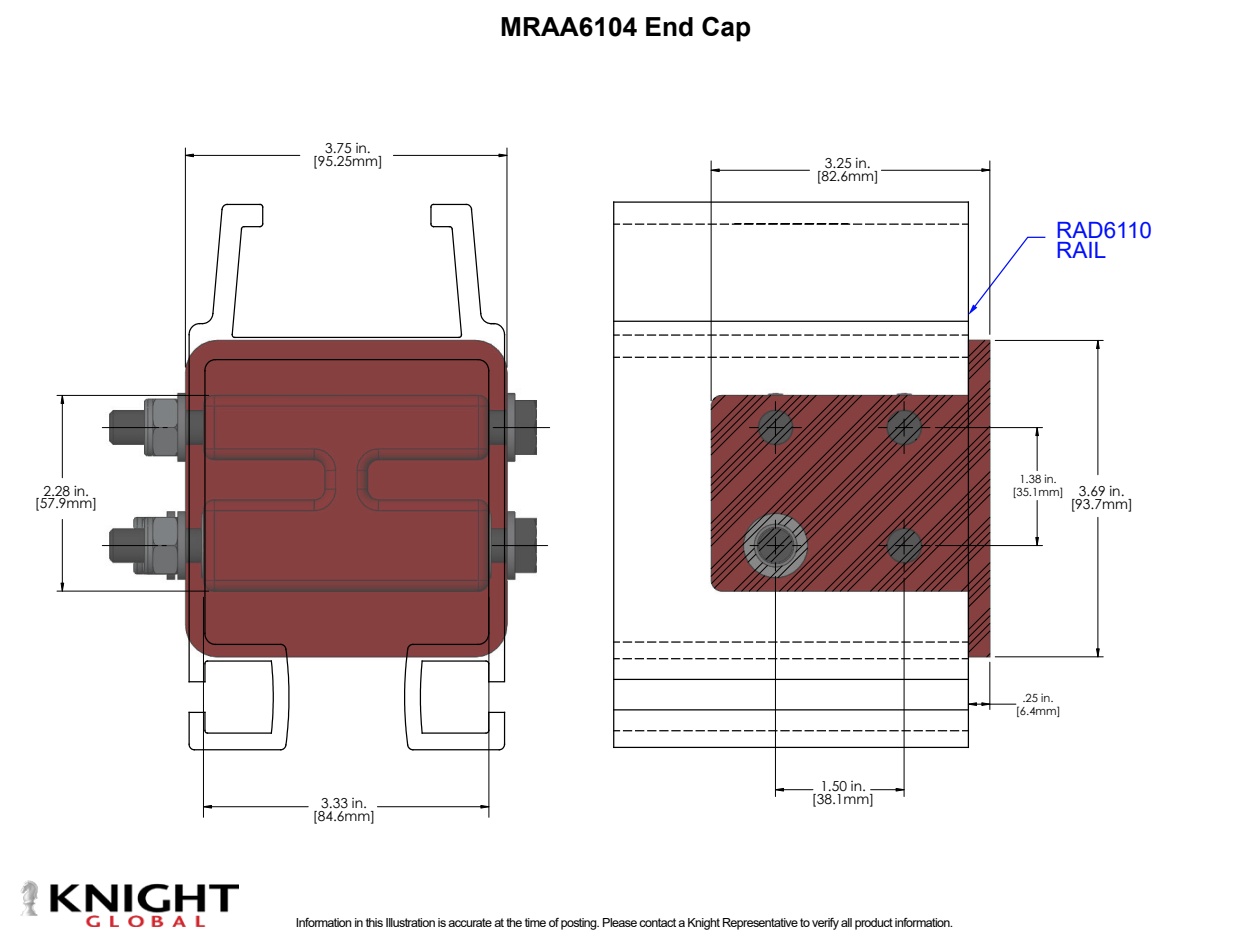
<style>
.page{position:relative;width:1250px;height:938px;background:#fff}
.page>*{position:absolute;margin:0;border:0;box-sizing:border-box;transform-origin:0 0}
.t1{font:700 26.25px "Arial";color:#000}
.t2{font:22.5px/20px "Arial";color:#000ffc}
.t3{font:13.75px/12.8px "Century Gothic";letter-spacing:.005em;color:#000;text-align:center}
.t4{font:12.5px "Arial";letter-spacing:-.05em;color:#000}
.t5{font:11.25px/12.8px "Century Gothic";color:#000;text-align:center}
.s1{font-size:13.75px}
</style>
<div class="page">
<img style="left:20px;top:880px;width:219px;height:46px">
<img style="left:75px;top:311px;width:942px;height:371px">
<hr style="left:968px;top:202px;width:1px;height:545px;background:#000">
<hr style="left:613px;top:202px;width:1px;height:545px;background:#000">
<hr style="left:614px;top:678px;width:354px;height:2px;background:#000">
<svg style="left:614px;top:730px;width:354px;height:1px"></svg>
<hr style="left:614px;top:709px;width:354px;height:1px;background:#000">
<hr style="left:614px;top:746px;width:354px;height:2px;background:#000">
<hr style="left:614px;top:201px;width:354px;height:2px;background:#000">
<svg style="left:614px;top:223px;width:354px;height:2px"></svg>
<hr style="left:614px;top:320px;width:354px;height:2px;background:#000">
<hr style="left:413px;top:643px;width:65px;height:2px;background:#000">
<hr style="left:422px;top:660px;width:64px;height:1px;background:#000">
<hr style="left:413px;top:749px;width:86px;height:1px;background:#000">
<hr style="left:422px;top:732px;width:64px;height:1px;background:#000">
<svg style="left:498px;top:743px;width:8px;height:8px"></svg>
<hr style="left:504px;top:712px;width:1px;height:32px;background:#000">
<svg style="left:485px;top:711px;width:20px;height:23px"></svg>
<hr style="left:235px;top:337px;width:224px;height:1px;background:#000">
<hr style="left:189px;top:335px;width:1px;height:346px;background:#000">
<hr style="left:204px;top:371px;width:2px;height:262px;background:#000">
<hr style="left:215px;top:359px;width:263px;height:1px;background:#000">
<svg style="left:204px;top:358px;width:13px;height:14px"></svg>
<svg style="left:430px;top:203px;width:76px;height:480px"></svg>
<svg style="left:188px;top:203px;width:76px;height:135px"></svg>
<svg style="left:403px;top:643px;width:21px;height:108px"></svg>
<hr style="left:215px;top:643px;width:66px;height:2px;background:#000">
<hr style="left:208px;top:660px;width:63px;height:1px;background:#000">
<hr style="left:194px;top:749px;width:87px;height:1px;background:#000">
<hr style="left:208px;top:732px;width:63px;height:1px;background:#000">
<svg style="left:188px;top:743px;width:8px;height:8px"></svg>
<hr style="left:189px;top:712px;width:1px;height:32px;background:#000">
<svg style="left:189px;top:711px;width:20px;height:23px"></svg>
<svg style="left:189px;top:659px;width:20px;height:23px"></svg>
<svg style="left:204px;top:632px;width:13px;height:13px"></svg>
<svg style="left:270px;top:643px;width:20px;height:108px"></svg>
<svg style="left:968px;top:236px;width:78px;height:79px"></svg>
<hr style="left:102px;top:427px;width:57px;height:1px;background:#000">
<hr style="left:493px;top:427px;width:57px;height:1px;background:#000">
<hr style="left:102px;top:545px;width:56px;height:1px;background:#000">
<hr style="left:492px;top:545px;width:56px;height:1px;background:#000">
<hr style="left:57px;top:591px;width:152px;height:1px;background:#000">
<hr style="left:62px;top:395px;width:1px;height:83px;background:#000">
<hr style="left:62px;top:519px;width:1px;height:72px;background:#000">
<hr style="left:57px;top:395px;width:152px;height:1px;background:#000">
<hr style="left:393px;top:155px;width:114px;height:1px;background:#000">
<hr style="left:185px;top:155px;width:115px;height:1px;background:#000">
<hr style="left:507px;top:148px;width:1px;height:219px;background:#000">
<hr style="left:185px;top:148px;width:1px;height:219px;background:#000">
<hr style="left:489px;top:597px;width:1px;height:220px;background:#000">
<hr style="left:203px;top:597px;width:1px;height:220px;background:#000">
<hr style="left:377px;top:806px;width:112px;height:1px;background:#000">
<hr style="left:203px;top:806px;width:105px;height:1px;background:#000">
<svg style="left:60px;top:395px;width:4px;height:9px"></svg>
<svg style="left:60px;top:582px;width:4px;height:9px"></svg>
<svg style="left:498px;top:153px;width:10px;height:4px"></svg>
<svg style="left:185px;top:153px;width:9px;height:4px"></svg>
<svg style="left:480px;top:804px;width:10px;height:4px"></svg>
<svg style="left:204px;top:805px;width:8px;height:3px"></svg>
<svg style="left:614px;top:334px;width:377px;height:325px"></svg>
<hr style="left:1098px;top:517px;width:1px;height:139px;background:#000">
<hr style="left:995px;top:656px;width:108px;height:1px;background:#000">
<hr style="left:995px;top:340px;width:108px;height:1px;background:#000">
<hr style="left:1037px;top:427px;width:1px;height:43px;background:#000">
<hr style="left:1037px;top:500px;width:1px;height:45px;background:#000">
<hr style="left:935px;top:427px;width:108px;height:1px;background:#000">
<hr style="left:990px;top:662px;width:1px;height:47px;background:#000">
<hr style="left:904px;top:578px;width:1px;height:218px;background:#000">
<hr style="left:775px;top:576px;width:1px;height:220px;background:#000">
<hr style="left:775px;top:789px;width:38px;height:1px;background:#000">
<hr style="left:871px;top:789px;width:33px;height:1px;background:#000">
<hr style="left:935px;top:545px;width:108px;height:1px;background:#000">
<hr style="left:1098px;top:340px;width:1px;height:135px;background:#000">
<hr style="left:711px;top:161px;width:1px;height:240px;background:#000">
<hr style="left:990px;top:161px;width:1px;height:173px;background:#000">
<hr style="left:711px;top:170px;width:99px;height:1px;background:#000">
<hr style="left:881px;top:170px;width:109px;height:1px;background:#000">
<svg style="left:1096px;top:648px;width:4px;height:9px"></svg>
<svg style="left:1096px;top:340px;width:4px;height:9px"></svg>
<svg style="left:1035px;top:537px;width:4px;height:9px"></svg>
<svg style="left:1035px;top:427px;width:4px;height:9px"></svg>
<svg style="left:969px;top:702px;width:47px;height:4px"></svg>
<svg style="left:895px;top:787px;width:10px;height:4px"></svg>
<svg style="left:775px;top:787px;width:9px;height:4px"></svg>
<svg style="left:710px;top:168px;width:10px;height:4px"></svg>
<svg style="left:981px;top:168px;width:10px;height:4px"></svg>
<p class="t3" style="left:43px;top:484px;width:47px">2.28 in.</p>
<p class="t3" style="left:35px;top:497px;width:64px">[57.9mm]</p>
<p class="t3" style="left:325px;top:142px;width:47px">3.75 in.</p>
<p class="t3" style="left:313px;top:154px;width:72px">[95.25mm]</p>
<h1 class="t1" style="left:500px;top:8px;width:252px">MRAA6104 End Cap</h1>
<p class="t3" style="left:816px;top:156px;width:64px">3.25 in. [82.6mm]</p>
<h2 class="t2" style="left:1056px;top:220px;width:97px">RAD6110<br>RAIL</h2>
<p class="t5" style="left:1019px;top:472px;width:39px">1.38 in.</p>
<p class="t5" style="left:1012px;top:485px;width:114px">[35.1mm] <span class="s1">3.69 in.</span></p>
<p class="t3" style="left:1070px;top:497px;width:64px">[93.7mm]</p>
<p class="t3" style="left:313px;top:796px;width:64px">3.33 in. [84.6mm]</p>
<p class="t3" style="left:812px;top:779px;width:64px">1.50 in. [38.1mm]</p>
<p class="t4" style="left:296px;top:913px;width:659px">Information in this Illustration is accurate at the time of posting. Please contact a Knight Representative to verify all product information.</p>
<p class="t5" style="left:1016px;top:691px;width:46px">.25 in. [6.4mm]</p>
</div>
